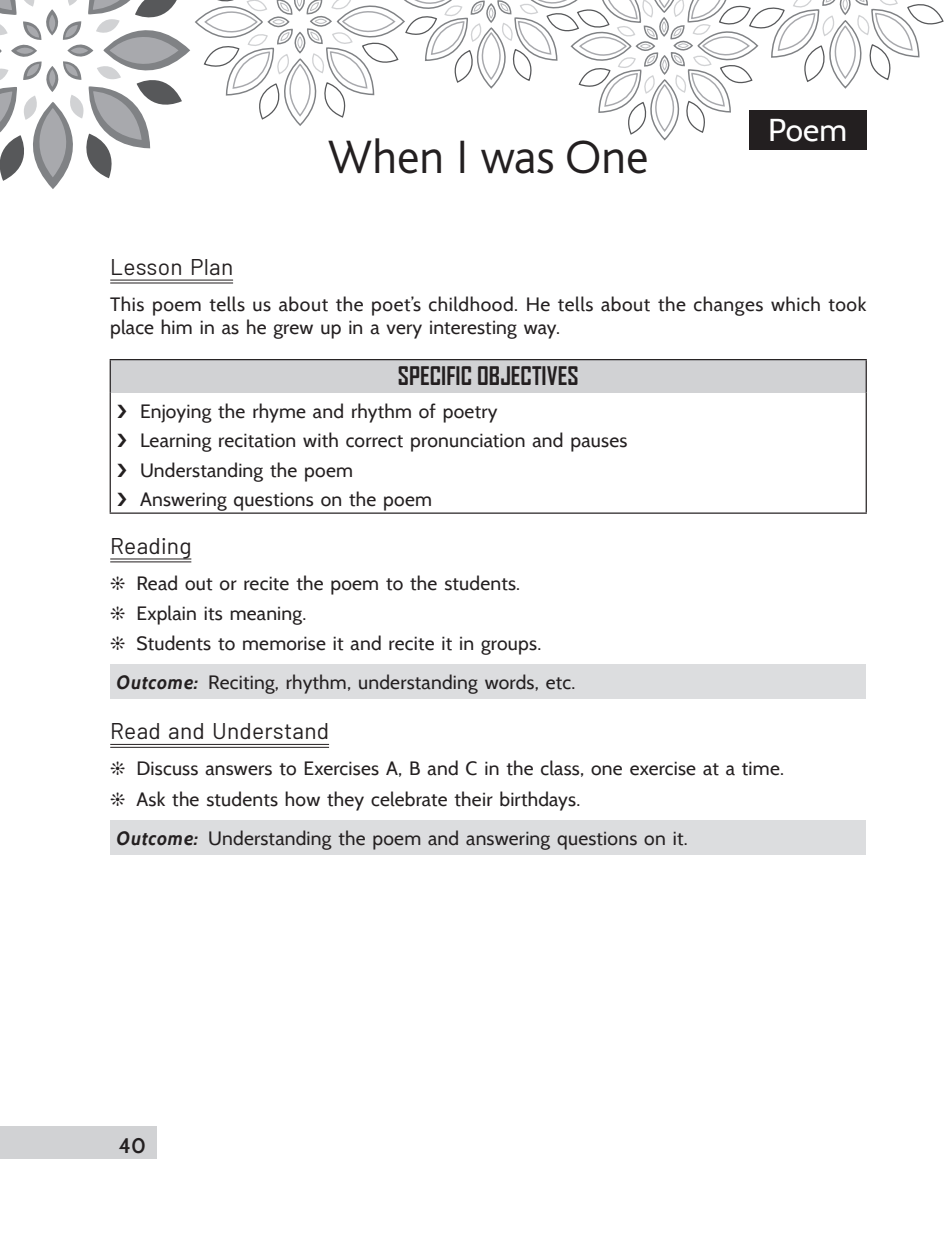
<style>
.page{position:relative;width:945px;height:1260px;background:#fff}
.page>*{position:absolute;margin:0;border:0;box-sizing:border-box;transform-origin:0 0}
.Chapter_head{font:300 49px "Bliss Icelandic";color:#231f20}
.t1{font:31.5px "Cabin";color:#fff}
.t2{font:700 24.5px "Agency FB";color:#231f20}
.Heading_2{font:22.75px "Barlow";letter-spacing:.01em;color:#231f20}
.t3{font:600 21px "Cabin";color:#231f20}
.Body_text{font:19.25px "Cabin";letter-spacing:.01em;color:#231f20}
.Specific_Objective{font:19.25px "Cabin";letter-spacing:.01em;color:#231f20}
.Body_text-2{font:19.25px/23.1px "Cabin";letter-spacing:.03em;color:#231f20}
.s1{font-weight:700;font-style:italic}
</style>
<div class="page">
<svg style="left:0;top:0;width:943px;height:189px"></svg>
<div style="left:0;top:1126px;width:157px;height:33px;background:#d1d2d4"></div>
<hr style="left:110px;top:280px;width:123px;height:1px;background:#231f20">
<hr style="left:110px;top:283px;width:123px;height:1px;background:#231f20">
<hr style="left:110px;top:559px;width:81px;height:1px;background:#231f20">
<hr style="left:110px;top:562px;width:81px;height:1px;background:#231f20">
<hr style="left:110px;top:744px;width:219px;height:1px;background:#231f20">
<hr style="left:110px;top:747px;width:219px;height:1px;background:#231f20">
<div style="left:110px;top:360px;width:756px;height:32px;background:#d1d2d4"></div>
<hr style="left:110px;top:359px;width:757px;height:1px;background:#231f20">
<hr style="left:110px;top:360px;width:1px;height:32px;background:#231f20">
<hr style="left:866px;top:360px;width:1px;height:32px;background:#231f20">
<hr style="left:110px;top:392px;width:1px;height:121px;background:#231f20">
<hr style="left:866px;top:392px;width:1px;height:121px;background:#231f20">
<hr style="left:110px;top:513px;width:757px;height:1px;background:#231f20">
<div style="left:110px;top:665px;width:756px;height:34px;background:#dcdddf"></div>
<div style="left:110px;top:820px;width:756px;height:35px;background:#dcdddf"></div>
<div style="left:749px;top:110px;width:117px;height:40px;background:#231f20"></div>
<p class="Chapter_head" style="left:328px;top:131px;width:322px">When I was One</p>
<p class="t1" style="left:768px;top:110px;width:80px">Poem</p>
<p class="Heading_2" style="left:110px;top:252px;width:125px">Lesson Plan</p>
<p class="Body_text-2" style="left:110px;top:293px;width:758px">This poem tells us about the poet’s childhood. He tells about the changes which took place him in as he grew up in a very interesting way.</p>
<p class="t2" style="left:398px;top:361px;width:182px">SPECIFIC OBJECTIVES</p>
<p class="Specific_Objective" style="left:140px;top:399px;width:359px">Enjoying the rhyme and rhythm of poetry</p>
<p class="Specific_Objective" style="left:140px;top:429px;width:489px">Learning recitation with correct pronunciation and pauses</p>
<p class="Specific_Objective" style="left:140px;top:458px;width:214px">Understanding the poem</p>
<p class="Specific_Objective" style="left:140px;top:488px;width:293px">Answering questions on the poem</p>
<p class="Heading_2" style="left:110px;top:531px;width:83px">Reading</p>
<p class="Body_text" style="left:137px;top:571px;width:385px">Read out or recite the poem to the students.</p>
<p class="Body_text" style="left:137px;top:602px;width:171px">Explain its meaning.</p>
<p class="Body_text" style="left:137px;top:632px;width:406px">Students to memorise it and recite it in groups.</p>
<p class="Body_text" style="left:117px;top:671px;width:460px"><span class="s1">Outcome:</span> Reciting, rhythm, understanding words, etc.</p>
<p class="Heading_2" style="left:110px;top:717px;width:221px">Read and Understand</p>
<p class="Body_text" style="left:137px;top:757px;width:649px">Discuss answers to Exercises A, B and C in the class, one exercise at a time.</p>
<p class="Body_text" style="left:137px;top:787px;width:445px">Ask the students how they celebrate their birthdays.</p>
<p class="Body_text" style="left:117px;top:826px;width:573px"><span class="s1">Outcome:</span> Understanding the poem and answering questions on it.</p>
<p class="t3" style="left:119px;top:1133px;width:29px">40</p>
</div>
